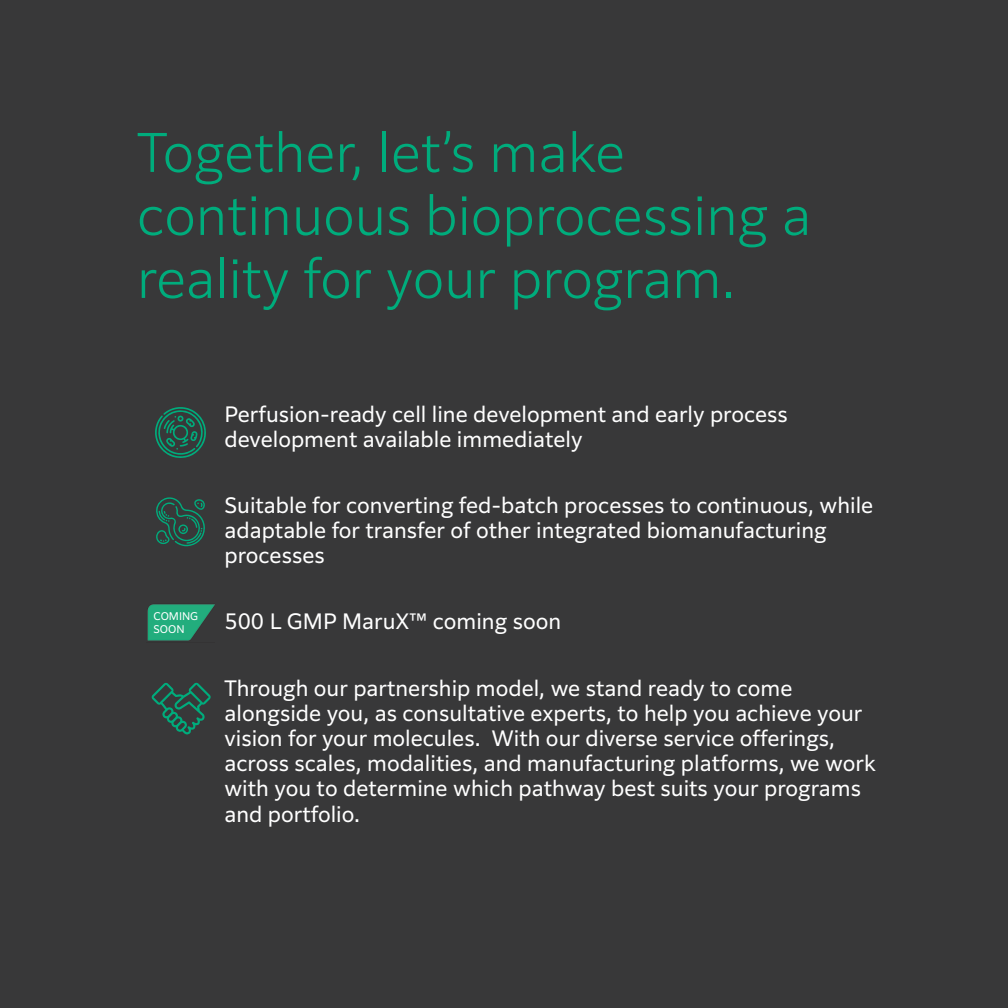
<style>
.page{position:relative;width:1008px;height:1008px;background:#383839}
.page>*{position:absolute;margin:0;border:0;box-sizing:border-box;transform-origin:0 0}
.t1{font:300 52.5px/63px "Clarimo UDPE";color:#00ac7c}
.t2{font:21px/25.2px "Clarimo UDPE";color:#fff}
.t3{font:10.5px/12.2px "Clarimo UDPE";color:#fff}
</style>
<div class="page">
<svg style="left:151px;top:682px;width:60px;height:53px"></svg>
<svg style="left:156px;top:497px;width:49px;height:49px"></svg>
<svg style="left:155px;top:407px;width:51px;height:51px"></svg>
<img style="left:147px;top:604px;width:68px;height:37px">
<h1 class="t1" style="left:137px;top:117px;width:676px">Together, let’s make continuous bioprocessing a reality for your program.</h1>
<p class="t2" style="left:225px;top:400px;width:565px">Perfusion-ready cell line development and early process development available immediately</p>
<p class="t3" style="left:153px;top:610px;width:46px">COMING<br>SOON</p>
<p class="t2" style="left:225px;top:491px;width:650px">Suitable for converting fed-batch processes to continuous, while adaptable for transfer of other integrated biomanufacturing processes</p>
<p class="t2" style="left:225px;top:607px;width:338px">500 L GMP MaruX™ coming soon</p>
<p class="t2" style="left:225px;top:674px;width:653px">Through our partnership model, we stand ready to come alongside you, as consultative experts, to help you achieve your vision for your molecules. With our diverse service offerings, across scales, modalities, and manufacturing platforms, we work with you to determine which pathway best suits your programs and portfolio.</p>
</div>
